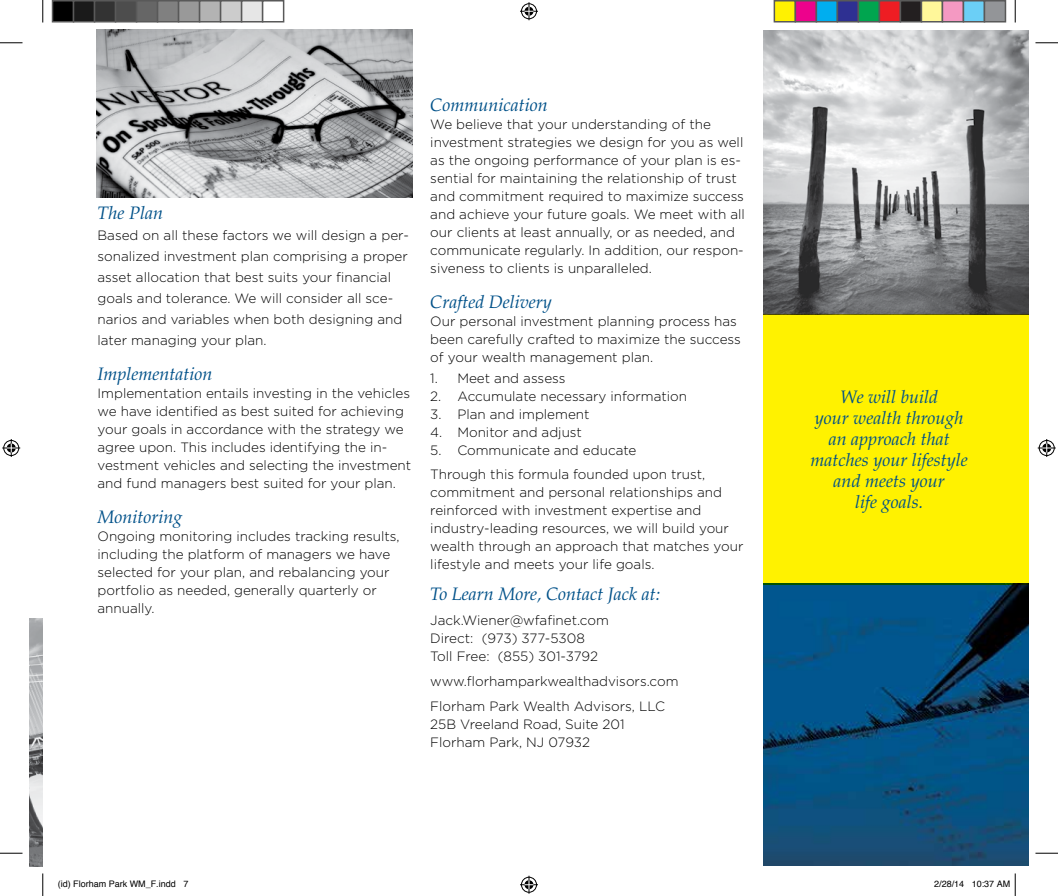
<style>
.page{position:relative;width:1058px;height:896px;background:#fff}
.page>*{position:absolute;margin:0;border:0;box-sizing:border-box;transform-origin:0 0}
.t1{font:18px/21px "Palatino Italic Os F";color:#005189;text-align:center}
.t2{font:300 13.5px/18px "Gotham";color:#000}
.t3{font:9px "Helvetica";color:#000}
</style>
<div class="page">
<img style="left:97px;top:29px;width:315px;height:168px">
<div style="left:763px;top:314px;width:265px;height:270px;background:#fff200"></div>
<img style="left:29px;top:618px;width:14px;height:248px">
<img style="left:763px;top:584px;width:265px;height:281px">
<img style="left:763px;top:31px;width:265px;height:283px">
<svg style="left:0;top:42px;width:22px;height:1px"></svg>
<svg style="left:1035px;top:42px;width:23px;height:1px"></svg>
<svg style="left:0;top:852px;width:22px;height:1px"></svg>
<svg style="left:1035px;top:852px;width:23px;height:1px"></svg>
<svg style="left:42px;top:0;width:1px;height:22px"></svg>
<svg style="left:42px;top:873px;width:1px;height:23px"></svg>
<svg style="left:1014px;top:0;width:1px;height:22px"></svg>
<svg style="left:520px;top:2px;width:18px;height:18px"></svg>
<svg style="left:520px;top:875px;width:18px;height:18px"></svg>
<svg style="left:2px;top:439px;width:18px;height:18px"></svg>
<svg style="left:1037px;top:439px;width:18px;height:18px"></svg>
<div style="left:52px;top:1px;width:21px;height:21px;background:#000"></div>
<div style="left:52px;top:0;width:22px;height:22px;border:2px solid #595959"></div>
<div style="left:74px;top:1px;width:20px;height:21px;background:#1a1a1a"></div>
<div style="left:73px;top:0;width:22px;height:22px;border:2px solid #595959"></div>
<div style="left:94px;top:1px;width:22px;height:21px;background:#333"></div>
<div style="left:94px;top:0;width:22px;height:22px;border:2px solid #595959"></div>
<div style="left:116px;top:1px;width:20px;height:21px;background:#4d4d4d"></div>
<div style="left:115px;top:0;width:22px;height:22px;border:2px solid #595959"></div>
<div style="left:136px;top:1px;width:22px;height:21px;background:#666"></div>
<div style="left:136px;top:0;width:22px;height:22px;border:2px solid #595959"></div>
<div style="left:158px;top:1px;width:20px;height:21px;background:#808080"></div>
<div style="left:157px;top:0;width:22px;height:22px;border:2px solid #595959"></div>
<div style="left:178px;top:1px;width:22px;height:21px;background:#999"></div>
<div style="left:178px;top:0;width:22px;height:22px;border:2px solid #595959"></div>
<div style="left:200px;top:1px;width:20px;height:21px;background:#b3b3b3"></div>
<div style="left:199px;top:0;width:22px;height:22px;border:2px solid #595959"></div>
<div style="left:220px;top:1px;width:22px;height:21px;background:#ccc"></div>
<div style="left:220px;top:0;width:22px;height:22px;border:2px solid #595959"></div>
<div style="left:242px;top:1px;width:20px;height:21px;background:#e6e6e6"></div>
<div style="left:241px;top:0;width:22px;height:22px;border:2px solid #595959"></div>
<div style="left:262px;top:0;width:22px;height:22px;border:2px solid #595959"></div>
<div style="left:774px;top:1px;width:21px;height:21px;background:#fff101"></div>
<div style="left:773px;top:0;width:23px;height:22px;border:2px solid #595959"></div>
<div style="left:795px;top:1px;width:21px;height:21px;background:#ed028c"></div>
<div style="left:794px;top:0;width:23px;height:22px;border:2px solid #595959"></div>
<div style="left:816px;top:1px;width:21px;height:21px;background:#00aeef"></div>
<div style="left:815px;top:0;width:23px;height:22px;border:2px solid #595959"></div>
<div style="left:837px;top:1px;width:21px;height:21px;background:#2e3092"></div>
<div style="left:836px;top:0;width:23px;height:22px;border:2px solid #595959"></div>
<div style="left:858px;top:1px;width:21px;height:21px;background:#00a54f"></div>
<div style="left:857px;top:0;width:23px;height:22px;border:2px solid #595959"></div>
<div style="left:879px;top:1px;width:21px;height:21px;background:#ee1d23"></div>
<div style="left:878px;top:0;width:23px;height:22px;border:2px solid #595959"></div>
<div style="left:900px;top:1px;width:21px;height:21px;background:#231f20"></div>
<div style="left:899px;top:0;width:23px;height:22px;border:2px solid #595959"></div>
<div style="left:921px;top:1px;width:21px;height:21px;background:#fff79a"></div>
<div style="left:920px;top:0;width:23px;height:22px;border:2px solid #595959"></div>
<div style="left:942px;top:1px;width:21px;height:21px;background:#f499c2"></div>
<div style="left:941px;top:0;width:23px;height:22px;border:2px solid #595959"></div>
<div style="left:963px;top:1px;width:21px;height:21px;background:#6bcff6"></div>
<div style="left:962px;top:0;width:23px;height:22px;border:2px solid #595959"></div>
<div style="left:984px;top:1px;width:21px;height:21px;background:#939598"></div>
<div style="left:983px;top:0;width:23px;height:22px;border:2px solid #595959"></div>
<svg style="left:1014px;top:873px;width:1px;height:23px"></svg>
<h1 class="t1" style="left:98px;top:202px;width:67px">The Plan</h1>
<p class="t2" style="left:98px;top:224px;width:313px;line-height:21px">Based on all these factors we will design a per&shy;sonalized investment plan comprising a proper asset allocation that best suits your financial goals and tolerance. We will consider all sce&shy;narios and variables when both designing and later managing your plan.</p>
<h1 class="t1" style="left:98px;top:363px;width:117px">Implementation</h1>
<p class="t2" style="left:98px;top:384px;width:315px">Implementation entails investing in the vehicles we have identified as best suited for achieving your goals in accordance with the strategy we agree upon. This includes identifying the in&shy;vestment vehicles and selecting the investment and fund managers best suited for your plan.</p>
<h1 class="t1" style="left:98px;top:506px;width:86px">Monitoring</h1>
<p class="t2" style="left:98px;top:527px;width:303px">Ongoing monitoring includes tracking results, including the platform of managers we have selected for your plan, and rebalancing your portfolio as needed, generally quarterly or annually.</p>
<h1 class="t1" style="left:430px;top:94px;width:119px">Communication</h1>
<p class="t2" style="left:430px;top:115px;width:316px">We believe that your understanding of the investment strategies we design for you as well as the ongoing performance of your plan is es&shy;sential for maintaining the relationship of trust and commitment required to maximize success and achieve your future goals. We meet with all our clients at least annually, or as needed, and communicate regularly. In addition, our respon&shy;siveness to clients is unparalleled.</p>
<h1 class="t1" style="left:430px;top:291px;width:123px">Crafted Delivery</h1>
<p class="t2" style="left:430px;top:312px;width:312px">Our personal investment planning process has been carefully crafted to maximize the success of your wealth management plan.</p>
<p class="t2" style="left:430px;top:369px;width:137px">1. Meet and assess</p>
<p class="t2" style="left:430px;top:387px;width:258px">2. Accumulate necessary information</p>
<p class="t2" style="left:430px;top:405px;width:161px">3. Plan and implement</p>
<p class="t2" style="left:430px;top:423px;width:153px">4. Monitor and adjust</p>
<p class="t2" style="left:430px;top:438px;width:276px;line-height:24px">5. Communicate and educate<br>Through this formula founded upon trust,</p>
<p class="t2" style="left:430px;top:483px;width:315px">commitment and personal relationships and reinforced with investment expertise and industry-leading resources, we will build your wealth through an approach that matches your lifestyle and meets your life goals.</p>
<h1 class="t1" style="left:430px;top:584px;width:231px">To Learn More, Contact Jack at:</h1>
<p class="t2" style="left:430px;top:611px;width:180px">Jack.Wiener@wfafinet.com<br>Direct: (973) 377-5308<br>Toll Free: (855) 301-3792</p>
<p class="t2" style="left:430px;top:668px;width:250px;line-height:24.8px">www.florhamparkwealthadvisors.com<br>Florham Park Wealth Advisors, LLC</p>
<p class="t2" style="left:430px;top:714px;width:196px">25B Vreeland Road, Suite 201<br>Florham Park, NJ 07932</p>
<h1 class="t1" style="left:810px;top:386px;width:159px">We will build<br>your wealth through an approach that matches your lifestyle and meets your<br>life goals.</h1>
<p class="t3" style="left:58px;top:876px;width:132px">(id) Florham Park WM_F.indd 7</p>
<p class="t3" style="left:934px;top:876px;width:78px">2/28/14 10:37 AM</p>
</div>
